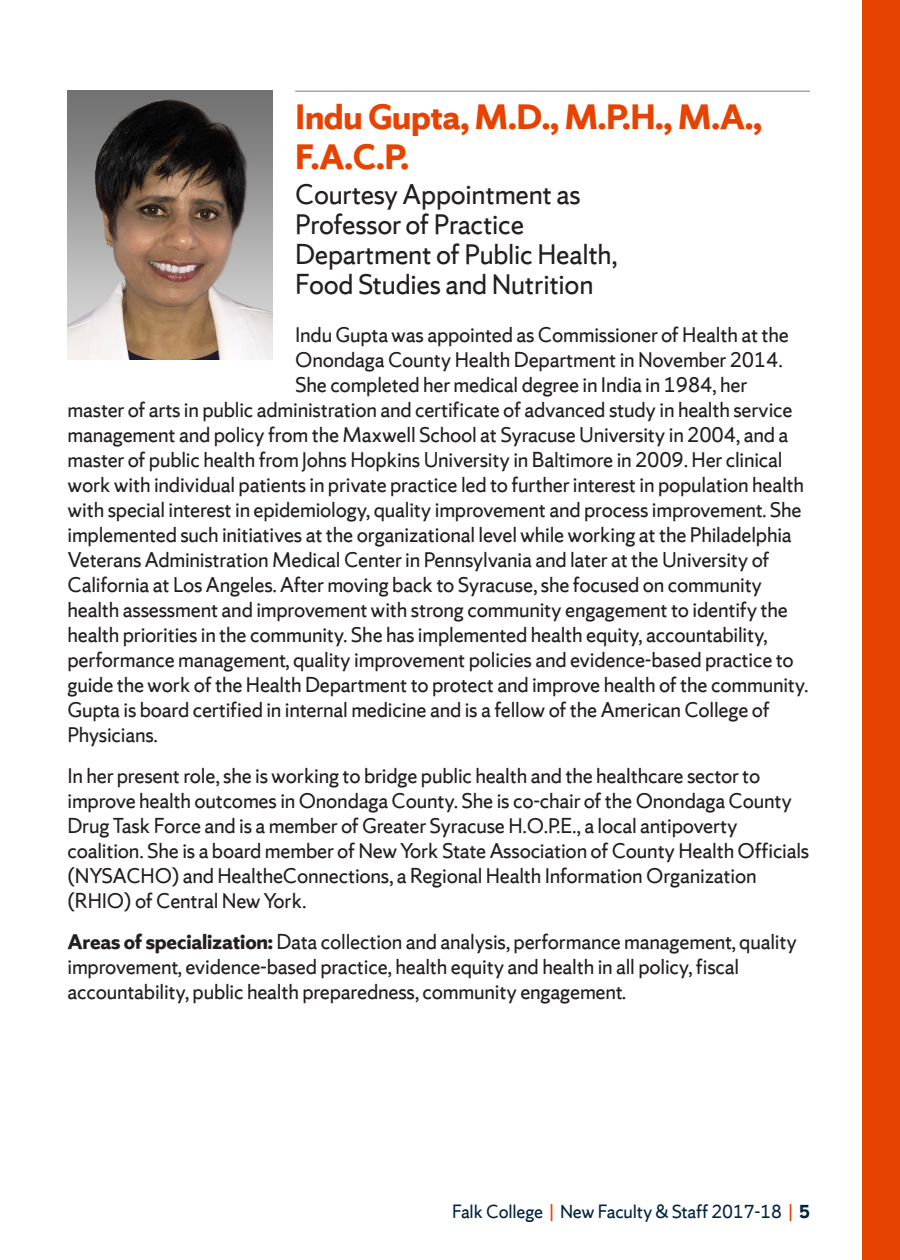
<style>
.page{position:relative;width:900px;height:1260px;background:#fff}
.page>*{position:absolute;margin:0;border:0;box-sizing:border-box;transform-origin:0 0}
.t1{font:700 37.5px/40px "Sherman Sans";letter-spacing:-.01em;color:#e74300}
.t2{font:30px/30px "Sherman Sans";letter-spacing:-.01em;color:#231f20}
.t3{font:22.5px/25px "Sherman Sans";letter-spacing:-.01em;color:#231f20}
.t4{font:20px "Sherman Sans";letter-spacing:-.01em;color:#002340}
.s1{font-weight:700}
.s2{color:#e74300}
</style>
<div class="page">
<div style="left:862px;top:0;width:38px;height:1260px;background:#e74300"></div>
<hr style="left:295px;top:91px;width:515px;height:1px;background:#939598">
<img style="left:68px;top:90px;width:205px;height:270px">
<h1 class="t1" style="left:295px;top:97px;width:468px">Indu Gupta, M.D., M.P.H., M.A.,<br>F.A.C.P.</h1>
<h2 class="t2" style="left:295px;top:180px;width:324px">Courtesy Appointment as<br>Professor of Practice<br>Department of Public Health,<br>Food Studies and Nutrition</h2>
<p class="t3" style="left:295px;top:322px;width:495px">Indu Gupta was appointed as Commissioner of Health at the</p>
<p class="t3" style="left:295px;top:347px;width:489px">Onondaga County Health Department in November 2014.</p>
<p class="t3" style="left:295px;top:372px;width:454px">She completed her medical degree in India in 1984, her</p>
<p class="t3" style="left:68px;top:397px;width:727px">master of arts in public administration and certificate of advanced study in health service</p>
<p class="t3" style="left:68px;top:422px;width:722px">management and policy from the Maxwell School at Syracuse University in 2004, and a</p>
<p class="t3" style="left:68px;top:447px;width:717px">master of public health from Johns Hopkins University in Baltimore in 2009. Her clinical</p>
<p class="t3" style="left:68px;top:472px;width:738px">work with individual patients in private practice led to further interest in population health</p>
<p class="t3" style="left:68px;top:497px;width:736px">with special interest in epidemiology, quality improvement and process improvement. She</p>
<p class="t3" style="left:68px;top:522px;width:726px">implemented such initiatives at the organizational level while working at the Philadelphia</p>
<p class="t3" style="left:68px;top:547px;width:704px">Veterans Administration Medical Center in Pennsylvania and later at the University of</p>
<p class="t3" style="left:68px;top:572px;width:696px">California at Los Angeles. After moving back to Syracuse, she focused on community</p>
<p class="t3" style="left:68px;top:597px;width:722px">health assessment and improvement with strong community engagement to identify the</p>
<p class="t3" style="left:68px;top:622px;width:702px">health priorities in the community. She has implemented health equity, accountability,</p>
<p class="t3" style="left:68px;top:647px;width:728px">performance management, quality improvement policies and evidence-based practice to</p>
<p class="t3" style="left:68px;top:672px;width:743px">guide the work of the Health Department to protect and improve health of the community.</p>
<p class="t3" style="left:68px;top:697px;width:704px">Gupta is board certified in internal medicine and is a fellow of the American College of</p>
<p class="t3" style="left:68px;top:722px;width:92px">Physicians.</p>
<p class="t3" style="left:68px;top:763px;width:743px">In her present role, she is working to bridge public health and the healthcare sector to improve health outcomes in Onondaga County. She is co-chair of the Onondaga County Drug Task Force and is a member of Greater Syracuse H.O.P.E., a local antipoverty coalition. She is a board member of New York State Association of County Health Officials (NYSACHO) and HealtheConnections, a Regional Health Information Organization (RHIO) of Central New York.</p>
<p class="t3" style="left:68px;top:929px;width:731px"><span class="s1">Areas of specialization:</span> Data collection and analysis, performance management, quality improvement, evidence-based practice, health equity and health in all policy, fiscal accountability, public health preparedness, community engagement.</p>
<p class="t4" style="left:452px;top:1199px;width:359px">Falk College <span class="s2">|</span> New Faculty &amp; Staff 2017-18 <span class="s2">|</span> <span class="s1">5</span></p>
</div>
